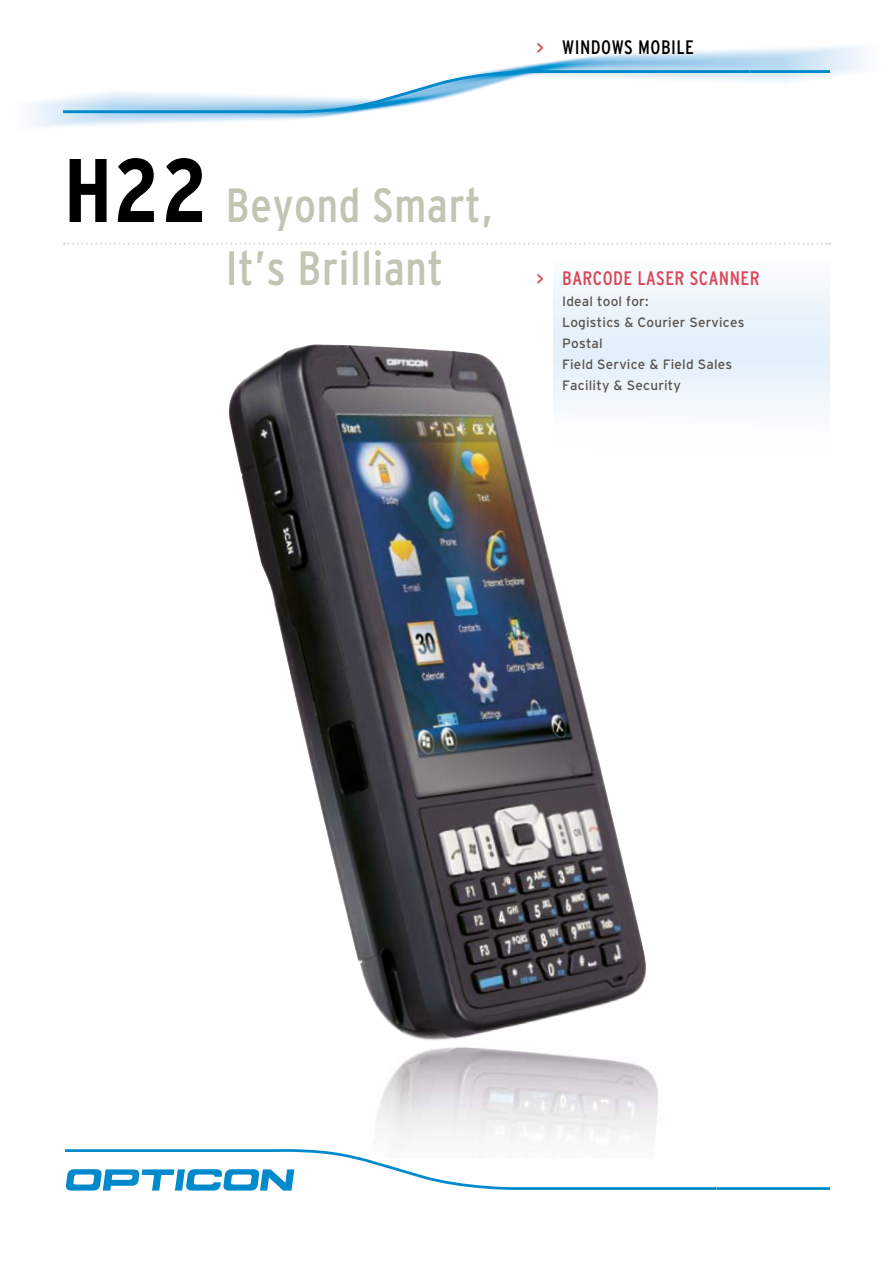
<style>
.page{position:relative;width:893px;height:1263px;background:#fff}
.page>*{position:absolute;margin:0;border:0;box-sizing:border-box;transform-origin:0 0}
.t1{font:condensed 48px/63px "Interstate";color:#c3c4b3}
.t2{font:condensed 19.5px "Interstate";letter-spacing:.025em;color:#da4757}
.t3{font:condensed 19.5px "Interstate";letter-spacing:.025em;color:#000}
.t4{font:18px "Interstate";color:#da4757}
.t5{font:13.5px/21px "Interstate";letter-spacing:.015em;color:#59544f}
.s1{font-weight:700;font-size:90px;color:#000}
</style>
<div class="page">
<svg style="left:553px;top:244px;width:276px;height:165px"></svg>
<img style="left:30px;top:46px;width:834px;height:81px">
<svg style="left:64px;top:70px;width:765px;height:43px"></svg>
<img style="left:377px;top:1047px;width:281px;height:96px">
<img style="left:229px;top:344px;width:417px;height:697px">
<svg style="left:65px;top:1149px;width:764px;height:41px"></svg>
<svg style="left:64px;top:243px;width:766px;height:1px"></svg>
<h1 class="t1" style="left:64px;top:173px;width:430px"><span class="s1">H22</span> BEYOND SMART,<br>I</h1>
<h1 class="t1" style="left:238px;top:236px;width:206px">T’S BRILLIANT</h1>
<h3 class="t4" style="left:536px;top:38px;width:9px">&gt;</h3>
<h2 class="t3" style="left:562px;top:36px;width:133px">WINDOWS MOBILE</h2>
<h3 class="t4" style="left:536px;top:269px;width:9px">&gt;</h3>
<h2 class="t2" style="left:562px;top:267px;width:199px">BARCODE LASER SCANNER</h2>
<p class="t5" style="left:562px;top:291px;width:184px">Ideal tool for:<br>Logistics &amp; Courier Services<br>Postal<br>Field Service &amp; Field Sales<br>Facility &amp; Security</p>
</div>
